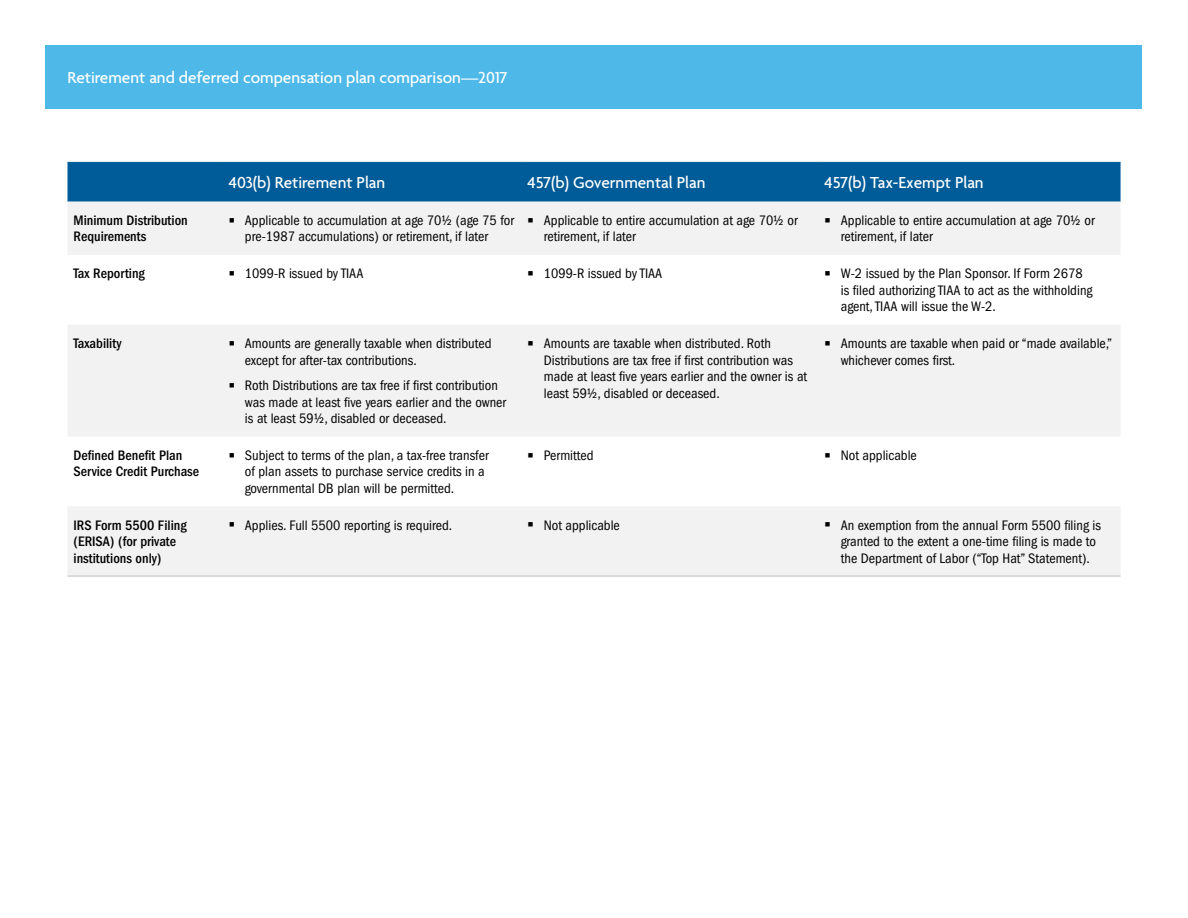
<style>
.page{position:relative;width:1188px;height:918px;background:#fff}
.page>*{position:absolute;margin:0;border:0;box-sizing:border-box;transform-origin:0 0}
.t1{font:500 17.25px "Agenda";color:#fff}
.t2{font:condensed 14.25px/16.5px "ITC Franklin Gothic Std";color:#000}
.t3{font:500 condensed 14.25px/16.5px "ITC Franklin Gothic Std";color:#000}
</style>
<div class="page">
<div style="left:46px;top:46px;width:1096px;height:63px;background:#4eb9e9"></div>
<div style="left:68px;top:163px;width:1053px;height:39px;background:#005c98"></div>
<svg style="left:68px;top:202px;width:1053px;height:374px;fill:#f2f2f2"></svg>
<hr style="left:68px;top:162px;width:155px;height:1px;background:#005c98">
<hr style="left:223px;top:162px;width:299px;height:1px;background:#005c98">
<hr style="left:522px;top:162px;width:297px;height:1px;background:#005c98">
<hr style="left:819px;top:162px;width:302px;height:1px;background:#005c98">
<hr style="left:68px;top:576px;width:155px;height:1px;background:#bfbfbf">
<hr style="left:223px;top:576px;width:299px;height:1px;background:#bfbfbf">
<hr style="left:522px;top:576px;width:297px;height:1px;background:#bfbfbf">
<hr style="left:819px;top:576px;width:302px;height:1px;background:#bfbfbf">
<svg style="left:230px;top:218px;width:4px;height:4px"></svg>
<svg style="left:529px;top:218px;width:4px;height:4px"></svg>
<svg style="left:826px;top:218px;width:4px;height:4px"></svg>
<svg style="left:230px;top:271px;width:4px;height:5px"></svg>
<svg style="left:529px;top:271px;width:4px;height:5px"></svg>
<svg style="left:826px;top:271px;width:4px;height:5px"></svg>
<svg style="left:230px;top:341px;width:4px;height:4px"></svg>
<svg style="left:230px;top:383px;width:4px;height:4px"></svg>
<svg style="left:529px;top:341px;width:4px;height:4px"></svg>
<svg style="left:826px;top:341px;width:4px;height:4px"></svg>
<svg style="left:230px;top:453px;width:4px;height:4px"></svg>
<svg style="left:529px;top:453px;width:4px;height:4px"></svg>
<svg style="left:826px;top:453px;width:4px;height:4px"></svg>
<svg style="left:230px;top:523px;width:4px;height:4px"></svg>
<svg style="left:529px;top:523px;width:4px;height:4px"></svg>
<svg style="left:826px;top:523px;width:4px;height:4px"></svg>
<p class="t1" style="left:68px;top:68px;width:442px">Retirement and deferred compensation plan comparison—2017</p>
<p class="t1" style="left:229px;top:173px;width:158px">403(b) Retirement Plan</p>
<p class="t1" style="left:528px;top:173px;width:179px">457(b) Governmental Plan</p>
<p class="t1" style="left:825px;top:173px;width:161px">457(b) Tax-Exempt Plan</p>
<p class="t3" style="left:74px;top:212px;width:116px">Minimum Distribution<br>Requirements</p>
<p class="t2" style="left:245px;top:212px;width:271px">Applicable to accumulation at age 70½ (age 75 for pre-1987 accumulations) or retirement, if later</p>
<p class="t2" style="left:544px;top:212px;width:255px">Applicable to entire accumulation at age 70½ or retirement, if later</p>
<p class="t2" style="left:841px;top:212px;width:255px">Applicable to entire accumulation at age 70½ or retirement, if later</p>
<p class="t3" style="left:74px;top:265px;width:73px">Tax Reporting</p>
<p class="t2" style="left:245px;top:265px;width:120px">1099-R issued by TIAA</p>
<p class="t2" style="left:544px;top:265px;width:120px">1099-R issued by TIAA</p>
<p class="t2" style="left:841px;top:265px;width:253px">W-2 issued by the Plan Sponsor. If Form 2678 is filed authorizing TIAA to act as the withholding agent, TIAA will issue the W-2.</p>
<p class="t3" style="left:74px;top:335px;width:49px">Taxability</p>
<p class="t2" style="left:245px;top:335px;width:248px">Amounts are generally taxable when distributed except for after-tax contributions.</p>
<p class="t2" style="left:245px;top:377px;width:263px">Roth Distributions are tax free if first contribution was made at least five years earlier and the owner is at least 59½, disabled or deceased.</p>
<p class="t2" style="left:544px;top:335px;width:265px">Amounts are taxable when distributed. Roth Distributions are tax free if first contribution was made at least five years earlier and the owner is at least 59½, disabled or deceased.</p>
<p class="t2" style="left:841px;top:335px;width:273px">Amounts are taxable when paid or “made available,” whichever comes first.</p>
<p class="t3" style="left:74px;top:447px;width:127px">Defined Benefit Plan<br>Service Credit Purchase</p>
<p class="t2" style="left:245px;top:447px;width:245px">Subject to terms of the plan, a tax-free transfer of plan assets to purchase service credits in a governmental DB plan will be permitted.</p>
<p class="t2" style="left:544px;top:447px;width:51px">Permitted</p>
<p class="t2" style="left:841px;top:447px;width:78px">Not applicable</p>
<p class="t3" style="left:74px;top:517px;width:115px">IRS Form 5500 Filing (ERISA) (for private institutions only)</p>
<p class="t2" style="left:245px;top:517px;width:209px">Applies. Full 5500 reporting is required.</p>
<p class="t2" style="left:544px;top:517px;width:78px">Not applicable</p>
<p class="t2" style="left:841px;top:517px;width:262px">An exemption from the annual Form 5500 filing is granted to the extent a one-time filing is made to the Department of Labor (“Top Hat” Statement).</p>
</div>
